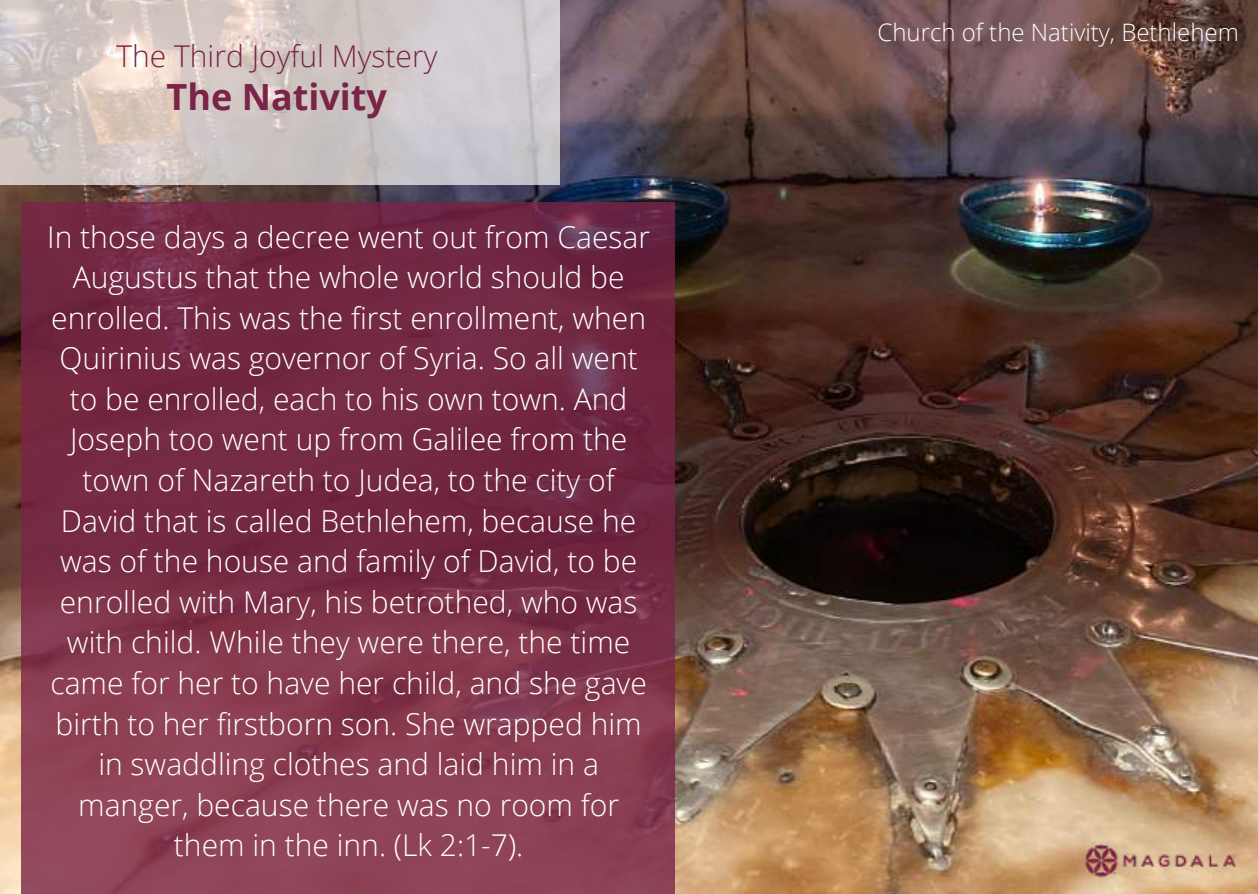
<style>
.page{position:relative;width:1258px;height:894px;background:#fff}
.page>*{position:absolute;margin:0;border:0;box-sizing:border-box;transform-origin:0 0}
.t1{font:700 36px "Open Sans";color:#7a2447}
.t2{font:300 30px/40.5px "Open Sans";color:#fff;text-align:center}
.t3{font:300 30px "Open Sans";color:#7a2447}
.t4{font:300 24px "Open Sans";color:#fff}
</style>
<div class="page">
<img style="left:0;top:0;width:1258px;height:893px">
<svg style="left:22px;top:202px;width:653px;height:691px;background:#7b3148"></svg>
<img style="left:1082px;top:805px;width:157px;height:88px">
<svg style="left:0;top:0;width:559px;height:185px;background:#d1c8c7"></svg>
<p class="t3" style="left:116px;top:35px;width:323px">The Third Joyful Mystery</p>
<p class="t1" style="left:167px;top:71px;width:222px">The Nativity</p>
<p class="t2" style="left:47px;top:215px;width:604px">In those days a decree went out from Caesar Augustus that the whole world should be enrolled. This was the first enrollment, when Quirinius was governor of Syria. So all went to be enrolled, each to his own town. And Joseph too went up from Galilee from the town of Nazareth to Judea, to the city of David that is called Bethlehem, because he was of the house and family of David, to be enrolled with Mary, his betrothed, who was with child. While they were there, the time came for her to have her child, and she gave birth to her firstborn son. She wrapped him in swaddling clothes and laid him in a manger, because there was no room for them in the inn. (Lk 2:1-7).</p>
<p class="t4" style="left:877px;top:15px;width:363px">Church of the Nativity, Bethlehem</p>
</div>
